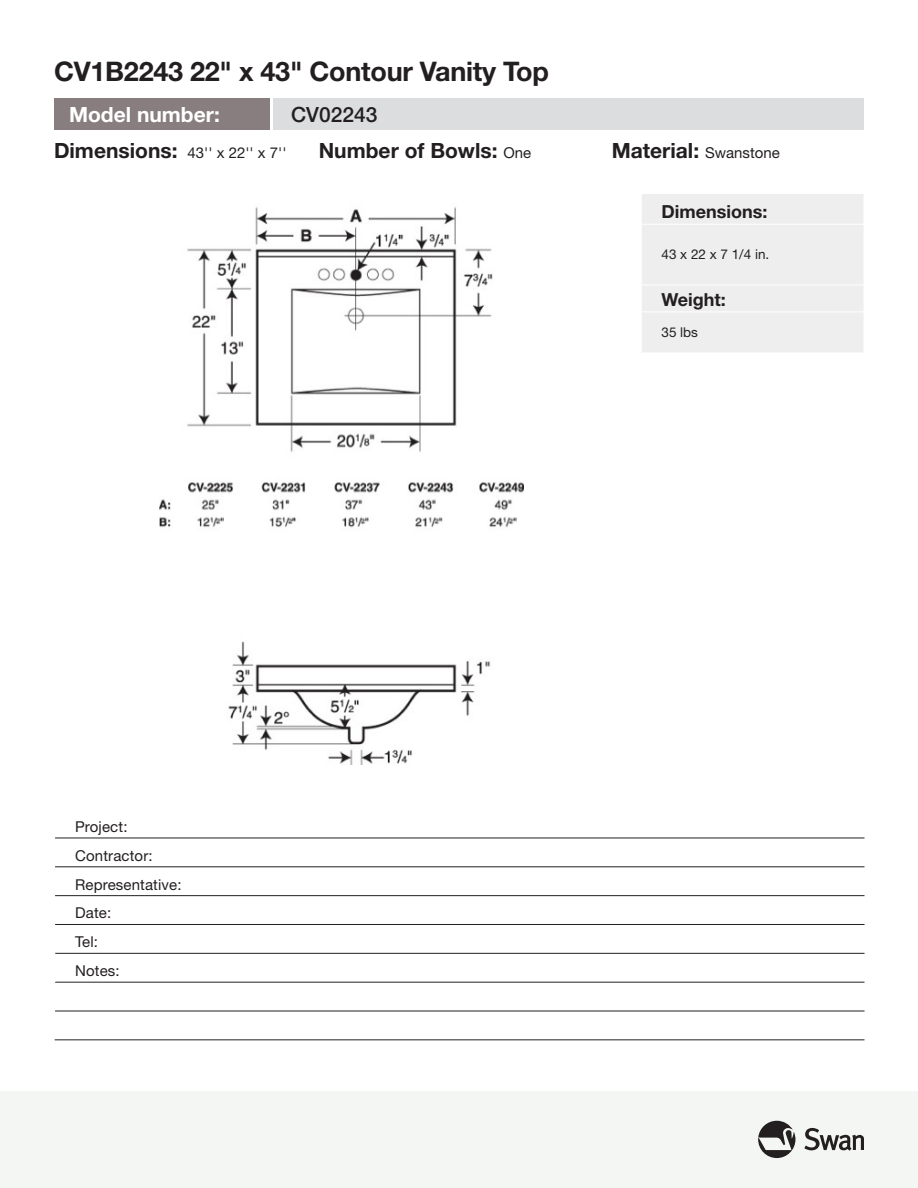
<style>
.page{position:relative;width:918px;height:1188px;background:#fff}
.page>*{position:absolute;margin:0;border:0;box-sizing:border-box;transform-origin:0 0}
.t1{font:700 27px "Helvetica Neue LT Std";letter-spacing:-.01em;color:#231f20}
.dimensions{font:700 21px "Helvetica Neue LT Std";color:#231f20}
.SKU_LBL_VAR{font:700 21px "Helvetica Neue LT Std";color:#fff}
.t2{font:500 21px "Helvetica Neue LT Std";color:#231f20}
.product-features-tit{font:700 18px "Helvetica Neue LT Std";color:#231f20}
.dimensions-2{font:15px "Helvetica Neue LT Std";color:#231f20}
.REPRESENTATIVE_LBL_V{font:15px "Helvetica Neue LT Std";letter-spacing:.01em;color:#231f20}
.CONTRACTOR_LBL_VAR{font:15px "Helvetica Neue LT Std";letter-spacing:.01em;color:#231f20}
.TEL_LBL_VAR{font:15px "Helvetica Neue LT Std";letter-spacing:.01em;color:#231f20}
.PROJECT_LBL_VAR{font:15px "Helvetica Neue LT Std";letter-spacing:.01em;color:#231f20}
.DATE_LBL_VAR{font:15px "Helvetica Neue LT Std";color:#231f20}
.product-features-tex{font:13.5px "Helvetica Neue LT Std";color:#231f20}
.s1{font-weight:700;font-size:21px}
.s2{font-weight:400;font-size:15px}
</style>
<div class="page">
<div style="left:0;top:1091px;width:918px;height:97px;background:#f3f6f3"></div>
<div style="left:273px;top:99px;width:591px;height:31px;background:#dcdddf"></div>
<div style="left:54px;top:99px;width:216px;height:31px;background:#887e80"></div>
<svg style="left:804px;top:1128px;width:60px;height:23px"></svg>
<svg style="left:758px;top:1121px;width:37px;height:37px"></svg>
<hr style="left:55px;top:838px;width:810px;height:1px;background:#231f20">
<hr style="left:55px;top:867px;width:810px;height:1px;background:#231f20">
<hr style="left:55px;top:895px;width:810px;height:1px;background:#231f20">
<hr style="left:55px;top:924px;width:810px;height:1px;background:#231f20">
<hr style="left:55px;top:1011px;width:810px;height:1px;background:#231f20">
<hr style="left:55px;top:1040px;width:810px;height:1px;background:#231f20">
<hr style="left:55px;top:953px;width:810px;height:1px;background:#231f20">
<hr style="left:55px;top:982px;width:810px;height:1px;background:#231f20">
<svg style="left:55px;top:837px;width:1px;height:203px"></svg>
<img style="left:159px;top:207px;width:364px;height:557px">
<div style="left:642px;top:194px;width:222px;height:158px;background:#eeeeef"></div>
<hr style="left:641px;top:312px;width:223px;height:1px;background:#fff">
<p class="t1" style="left:54px;top:54px;width:496px">CV1B2243 22" x 43" Contour Vanity Top</p>
<p class="SKU_LBL_VAR" style="left:69px;top:101px;width:152px">Model number:</p>
<p class="t2" style="left:291px;top:102px;width:88px">CV02243</p>
<p class="dimensions-2" style="left:54px;top:144px;width:234px"><span class="s1">Dimensions:</span> 43'' x 22'' x 7''</p>
<p class="dimensions" style="left:319px;top:138px;width:214px">Number of Bowls: <span class="s2">One</span></p>
<p class="dimensions" style="left:612px;top:138px;width:169px">Material: <span class="s2">Swanstone</span></p>
<p class="PROJECT_LBL_VAR" style="left:75px;top:818px;width:54px">Project:</p>
<p class="CONTRACTOR_LBL_VAR" style="left:75px;top:847px;width:79px">Contractor:</p>
<p class="REPRESENTATIVE_LBL_V" style="left:75px;top:875px;width:108px">Representative:</p>
<p class="DATE_LBL_VAR" style="left:75px;top:904px;width:38px">Date:</p>
<p class="TEL_LBL_VAR" style="left:75px;top:933px;width:24px">Tel:</p>
<p class="TEL_LBL_VAR" style="left:75px;top:962px;width:46px">Notes:</p>
<p class="product-features-tit" style="left:662px;top:201px;width:107px">Dimensions:</p>
<p class="product-features-tex" style="left:661px;top:247px;width:109px">43 x 22 x 7 1/4 in.</p>
<p class="product-features-tit" style="left:662px;top:288px;width:66px">Weight:</p>
<p class="product-features-tex" style="left:661px;top:324px;width:38px">35 lbs</p>
</div>
